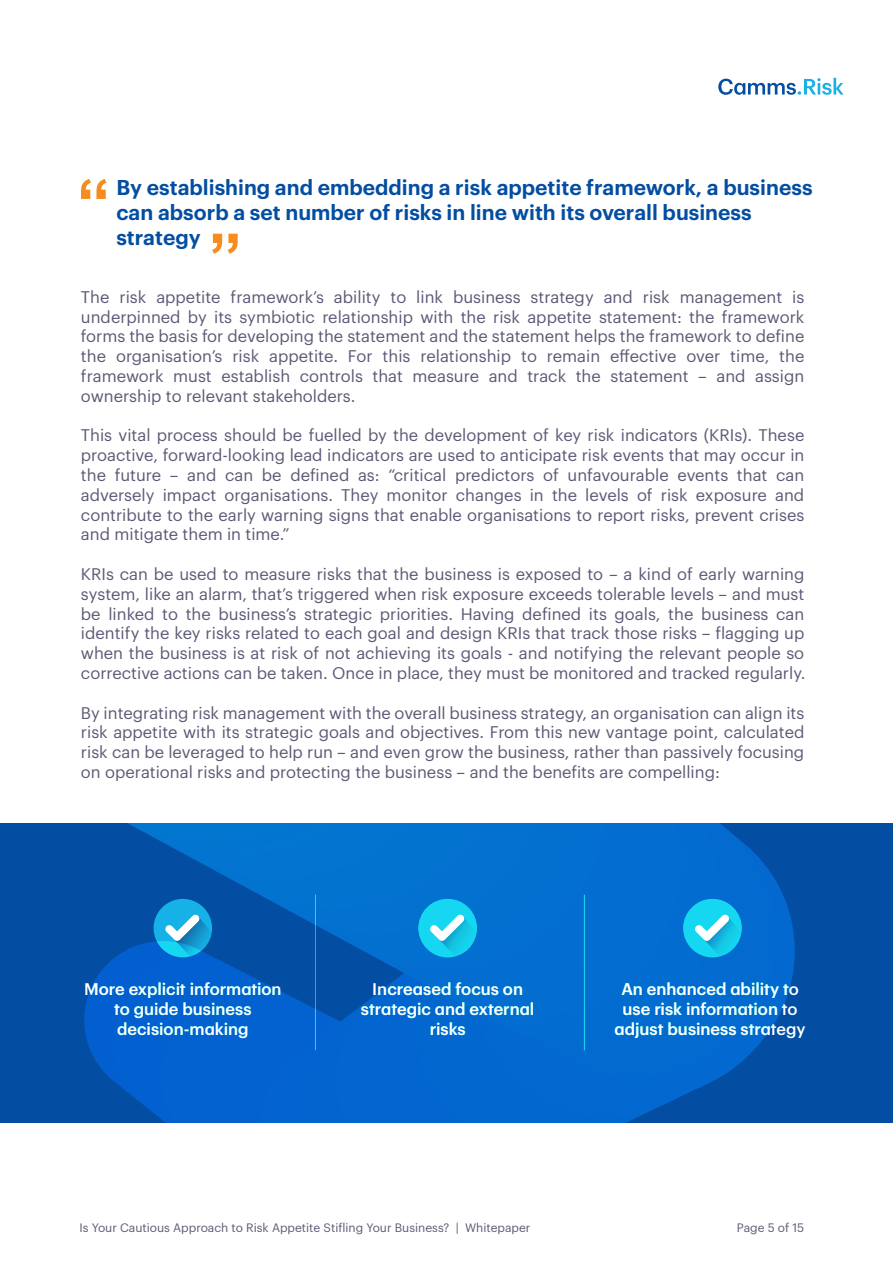
<style>
.page{position:relative;width:893px;height:1263px;background:#fff}
.page>*{position:absolute;margin:0;border:0;box-sizing:border-box;transform-origin:0 0}
.t1{font:600 21px/25.2px "Graphik";color:#034ea2}
.t2{font:16.5px/19.8px "Graphik";color:#5b5a76;text-align:justify}
.t3{font:500 16.5px/19.8px "Graphik Alt";color:#fff;text-align:center}
.t4{font:12px "Graphik";color:#5b5a76}
</style>
<div class="page">
<svg style="left:718px;top:78px;width:125px;height:17px"></svg>
<div style="left:0;top:824px;width:893px;height:298px;background:#034ea2"></div>
<svg style="left:81px;top:179px;width:25px;height:20px"></svg>
<svg style="left:212px;top:234px;width:26px;height:20px"></svg>
<svg style="left:614px;top:900px;width:181px;height:190px"></svg>
<svg style="left:614px;top:882px;width:171px;height:202px;fill:#0369d0"></svg>
<svg style="left:614px;top:867px;width:162px;height:211px;fill:#0369d0"></svg>
<svg style="left:614px;top:856px;width:152px;height:216px;fill:#036ad0"></svg>
<svg style="left:614px;top:846px;width:143px;height:220px;fill:#036ad0"></svg>
<div style="left:614px;top:839px;width:133px;height:221px;background:#036ad0"></div>
<svg style="left:614px;top:831px;width:124px;height:223px;fill:#036ad0"></svg>
<svg style="left:614px;top:824px;width:115px;height:224px;fill:#036bd0"></svg>
<svg style="left:614px;top:824px;width:105px;height:218px;fill:#036bd0"></svg>
<svg style="left:614px;top:824px;width:96px;height:212px;fill:#036bd0"></svg>
<svg style="left:614px;top:824px;width:86px;height:206px;fill:#036cd0"></svg>
<svg style="left:614px;top:824px;width:77px;height:200px;fill:#036cd0"></svg>
<div style="left:614px;top:824px;width:67px;height:194px;background:#036cd0"></div>
<div style="left:614px;top:824px;width:58px;height:188px;background:#036cd0"></div>
<div style="left:614px;top:824px;width:48px;height:182px;background:#036dd0"></div>
<div style="left:614px;top:824px;width:39px;height:176px;background:#036dd0"></div>
<div style="left:614px;top:824px;width:30px;height:170px;background:#036dd0"></div>
<div style="left:614px;top:824px;width:20px;height:164px;background:#036ed0"></div>
<div style="left:614px;top:824px;width:11px;height:157px;background:#036ed0"></div>
<svg style="left:84px;top:824px;width:530px;height:298px"></svg>
<p class="t1" style="left:116px;top:173px;width:698px">By establishing and embedding a risk appetite framework, a business can absorb a set number of risks in line with its overall business strategy</p>
<p class="t2" style="left:81px;top:286px;width:725px">The risk appetite framework’s ability to link business strategy and risk management is underpinned by its symbiotic relationship with the risk appetite statement: the framework forms the basis for developing the statement and the statement helps the framework to define the organisation’s risk appetite. For this relationship to remain effective over time, the framework must establish controls that measure and track the statement – and assign ownership to relevant stakeholders.</p>
<p class="t2" style="left:81px;top:424px;width:725px">This vital process should be fuelled by the development of key risk indicators (KRIs). These proactive, forward-looking lead indicators are used to anticipate risk events that may occur in the future – and can be defined as: “critical predictors of unfavourable events that can adversely impact organisations. They monitor changes in the levels of risk exposure and contribute to the early warning signs that enable organisations to report risks, prevent crises and mitigate them in time.”</p>
<p class="t2" style="left:81px;top:563px;width:726px">KRIs can be used to measure risks that the business is exposed to – a kind of early warning system, like an alarm, that’s triggered when risk exposure exceeds tolerable levels – and must be linked to the business’s strategic priorities. Having defined its goals, the business can identify the key risks related to each goal and design KRIs that track those risks – flagging up when the business is at risk of not achieving its goals - and notifying the relevant people so corrective actions can be taken. Once in place, they must be monitored and tracked regularly.</p>
<p class="t2" style="left:81px;top:701px;width:725px">By integrating risk management with the overall business strategy, an organisation can align its risk appetite with its strategic goals and objectives. From this new vantage point, calculated risk can be leveraged to help run – and even grow the business, rather than passively focusing on operational risks and protecting the business – and the benefits are compelling:</p>
<p class="t3" style="left:84px;top:978px;width:199px">More explicit information to guide business decision-making</p>
<p class="t3" style="left:361px;top:978px;width:175px">Increased focus on strategic and external risks</p>
<p class="t3" style="left:614px;top:978px;width:193px">An enhanced ability to use risk information to adjust business strategy</p>
<p class="t4" style="left:79px;top:1219px;width:453px">Is Your Cautious Approach to Risk Appetite Stifling Your Business? | Whitepaper</p>
<p class="t4" style="left:737px;top:1219px;width:69px">Page 5 of 15</p>
</div>
